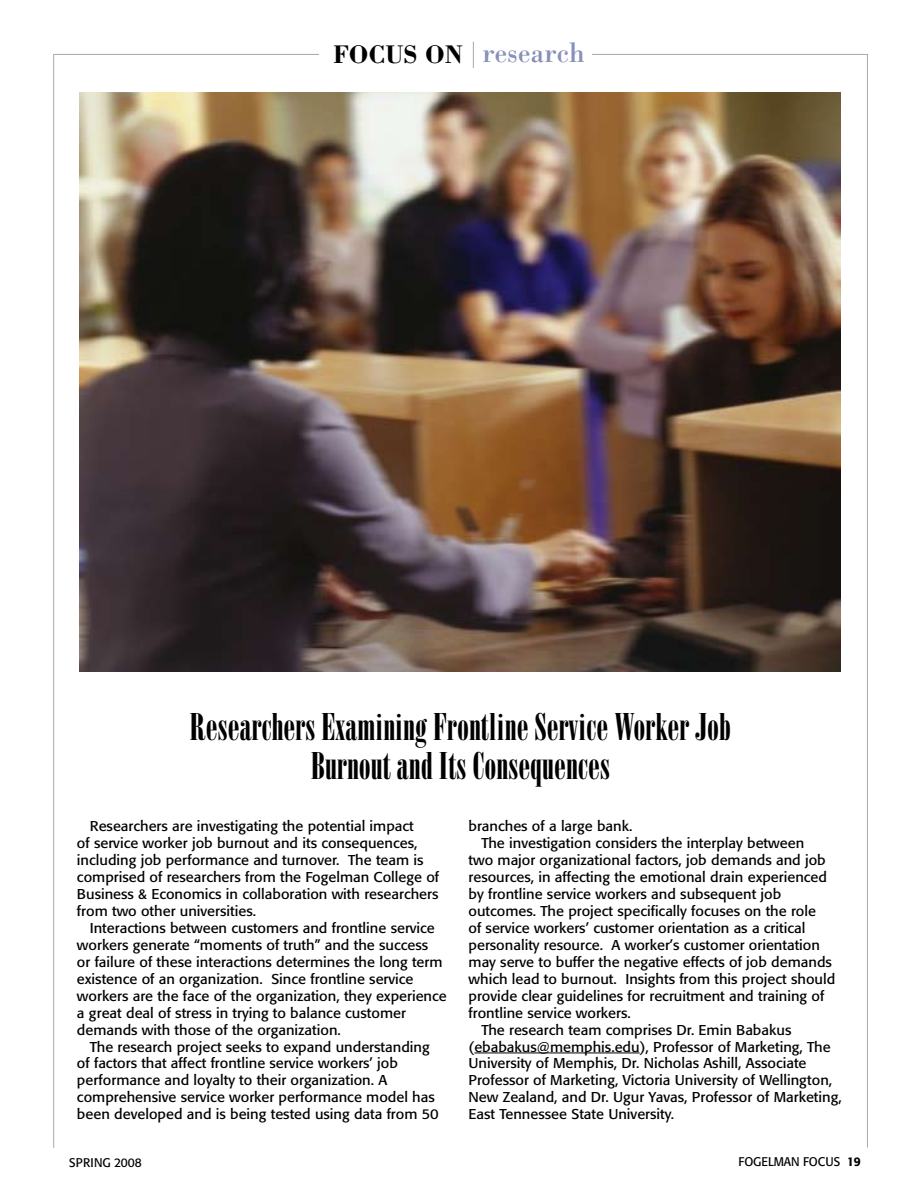
<style>
.page{position:relative;width:918px;height:1188px;background:#fff}
.page>*{position:absolute;margin:0;border:0;box-sizing:border-box;transform-origin:0 0}
.t1{font:37.35px/38.7px "Bodoni Poster Compressed";color:#000;text-align:center;scale:.96 1}
.t2{font:29.1px "Bodoni";color:#8790b9;scale:.96 1}
.t3{font:14.1px/17px "Formata";color:#000;scale:1.04 1}
.t4{font:12.45px "Formata";color:#000;scale:.96 1}
.s1{font-weight:700;font-size:26.25px;color:#000}
.s2{font-weight:500}
</style>
<div class="page">
<svg style="left:473px;top:42px;width:1px;height:26px"></svg>
<img style="left:80px;top:93px;width:761px;height:578px">
<hr style="left:474px;top:1053px;width:166px;height:1px;background:#000">
<h2 class="t2" style="left:333px;top:34px;width:263px"><span class="s1">FOCUS ON</span> research</h2>
<h1 class="t1" style="left:190px;top:707px;width:565px">Researchers Examining Frontline Service Worker Job<br>Burnout and Its Consequences</h1>
<p class="t3" style="left:77px;top:818px;width:350px;text-indent:13px">Researchers are investigating the potential impact<br>of service worker job burnout and its consequences, including job performance and turnover. The team is comprised of researchers from the Fogelman College of Business &amp; Economics in collaboration with researchers from two other universities.</p>
<p class="t3" style="left:77px;top:919px;width:357px;text-indent:13px">Interactions between customers and frontline service workers generate “moments of truth” and the success<br>or failure of these interactions determines the long term existence of an organization. Since frontline service workers are the face of the organization, they experience a great deal of stress in trying to balance customer demands with those of the organization.</p>
<p class="t3" style="left:77px;top:1038px;width:349px;text-indent:13px">The research project seeks to expand understanding of factors that affect frontline service workers’ job performance and loyalty to their organization. A comprehensive service worker performance model has been developed and is being tested using data from 50</p>
<p class="t3" style="left:469px;top:818px;width:159px">branches of a large bank.</p>
<p class="t3" style="left:481px;top:835px;width:312px">The investigation considers the interplay between</p>
<p class="t3" style="left:469px;top:852px;width:345px">two major organizational factors, job demands and job</p>
<p class="t3" style="left:469px;top:869px;width:346px">resources, in affecting the emotional drain experienced</p>
<p class="t3" style="left:469px;top:886px;width:302px">by frontline service workers and subsequent job</p>
<p class="t3" style="left:469px;top:903px;width:336px">outcomes. The project specifically focuses on the role</p>
<p class="t3" style="left:469px;top:919px;width:325px">of service workers’ customer orientation as a critical</p>
<p class="t3" style="left:469px;top:936px;width:339px">personality resource. A worker’s customer orientation</p>
<p class="t3" style="left:469px;top:953px;width:351px">may serve to buffer the negative effects of job demands</p>
<p class="t3" style="left:469px;top:970px;width:354px">which lead to burnout. Insights from this project should</p>
<p class="t3" style="left:469px;top:987px;width:344px">provide clear guidelines for recruitment and training of</p>
<p class="t3" style="left:469px;top:1004px;width:158px">frontline service workers.</p>
<p class="t3" style="left:481px;top:1021px;width:300px">The research team comprises Dr. Emin Babakus</p>
<p class="t3" style="left:469px;top:1038px;width:350px">(ebabakus@memphis.edu), Professor of Marketing, The</p>
<p class="t3" style="left:469px;top:1055px;width:327px">University of Memphis, Dr. Nicholas Ashill, Associate</p>
<p class="t3" style="left:469px;top:1072px;width:351px">Professor of Marketing, Victoria University of Wellington,</p>
<p class="t3" style="left:469px;top:1089px;width:360px">New Zealand, and Dr. Ugur Yavas, Professor of Marketing,</p>
<p class="t3" style="left:469px;top:1106px;width:199px">East Tennessee State University.</p>
<p class="t4" style="left:69px;top:1155px;width:77px">SPRING 2008</p>
<p class="t4" style="left:739px;top:1154px;width:129px">FOGELMAN FOCUS <span class="s2">19</span></p>
</div>
